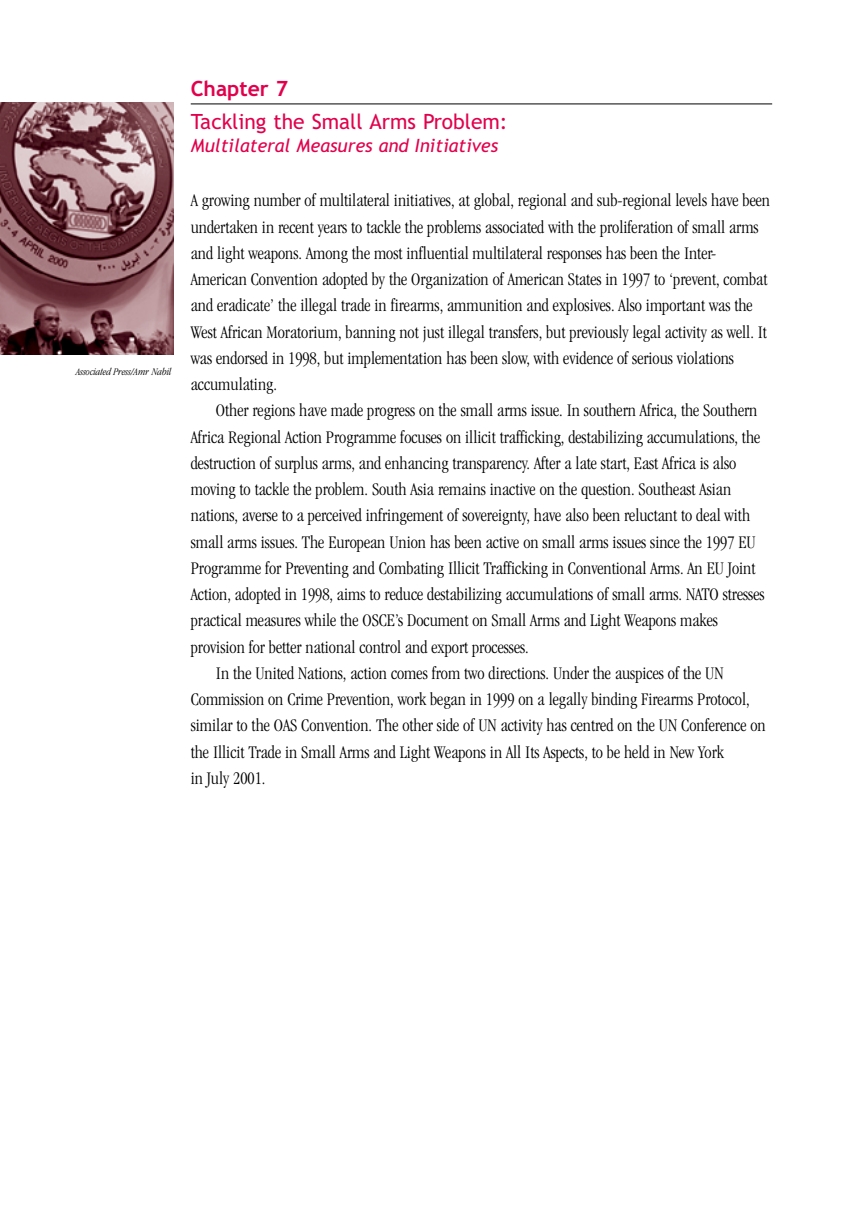
<style>
.page{position:relative;width:847px;height:1220px;background:#fff}
.page>*{position:absolute;margin:0;border:0;box-sizing:border-box;transform-origin:0 0}
.t1{font:21px "Trebuchet MS";color:#e2004d}
.t2{font:700 21px "Trebuchet MS";color:#e2004d}
.t3{font:300 condensed 18.38px/26.2px "Garamond";color:#000}
.t4{font:italic 18.38px "Trebuchet MS";color:#e2004d}
.t5{font:italic 300 condensed 10.5px "Garamond";color:#000}
</style>
<div class="page">
<hr style="left:191px;top:103px;width:581px;height:1px;background:#000">
<img style="left:0;top:103px;width:173px;height:252px">
<p class="t5" style="left:76px;top:368px;width:97px">Associated Press/Amr Nabil</p>
<p class="t2" style="left:191px;top:82px;width:99px">Chapter 7</p>
<p class="t1" style="left:191px;top:114px;width:318px">Tackling the Small Arms Problem:</p>
<p class="t4" style="left:191px;top:139px;width:309px">Multilateral Measures and Initiatives</p>
<p class="t3" style="left:191px;top:189px;width:581px">A growing number of multilateral initiatives, at global, regional and sub-regional levels have been undertaken in recent years to tackle the problems associated with the proliferation of small arms and light weapons. Among the most influential multilateral responses has been the Inter-American Convention adopted by the Organization of American States in 1997 to ‘prevent, combat and eradicate’ the illegal trade in firearms, ammunition and explosives. Also important was the West African Moratorium, banning not just illegal transfers, but previously legal activity as well. It was endorsed in 1998, but implementation has been slow, with evidence of serious violations accumulating.</p>
<p class="t3" style="left:216px;top:399px;width:543px">Other regions have made progress on the small arms issue. In southern Africa, the Southern</p>
<p class="t3" style="left:191px;top:425px;width:571px">Africa Regional Action Programme focuses on illicit trafficking, destabilizing accumulations, the</p>
<p class="t3" style="left:191px;top:451px;width:547px">destruction of surplus arms, and enhancing transparency. After a late start, East Africa is also</p>
<p class="t3" style="left:191px;top:477px;width:542px">moving to tackle the problem. South Asia remains inactive on the question. Southeast Asian</p>
<p class="t3" style="left:191px;top:504px;width:561px">nations, averse to a perceived infringement of sovereignty, have also been reluctant to deal with</p>
<p class="t3" style="left:191px;top:530px;width:567px">small arms issues. The European Union has been active on small arms issues since the 1997 EU</p>
<p class="t3" style="left:191px;top:556px;width:566px">Programme for Preventing and Combating Illicit Trafficking in Conventional Arms. An EU Joint</p>
<p class="t3" style="left:191px;top:582px;width:575px">Action, adopted in 1998, aims to reduce destabilizing accumulations of small arms. NATO stresses</p>
<p class="t3" style="left:191px;top:609px;width:529px">practical measures while the OSCE’s Document on Small Arms and Light Weapons makes</p>
<p class="t3" style="left:191px;top:635px;width:340px">provision for better national control and export processes.</p>
<p class="t3" style="left:216px;top:661px;width:509px">In the United Nations, action comes from two directions. Under the auspices of the UN</p>
<p class="t3" style="left:191px;top:687px;width:560px">Commission on Crime Prevention, work began in 1999 on a legally binding Firearms Protocol,</p>
<p class="t3" style="left:191px;top:714px;width:577px">similar to the OAS Convention. The other side of UN activity has centred on the UN Conference on</p>
<p class="t3" style="left:191px;top:740px;width:535px">the Illicit Trade in Small Arms and Light Weapons in All Its Aspects, to be held in New York</p>
<p class="t3" style="left:191px;top:766px;width:76px">in July 2001.</p>
</div>
